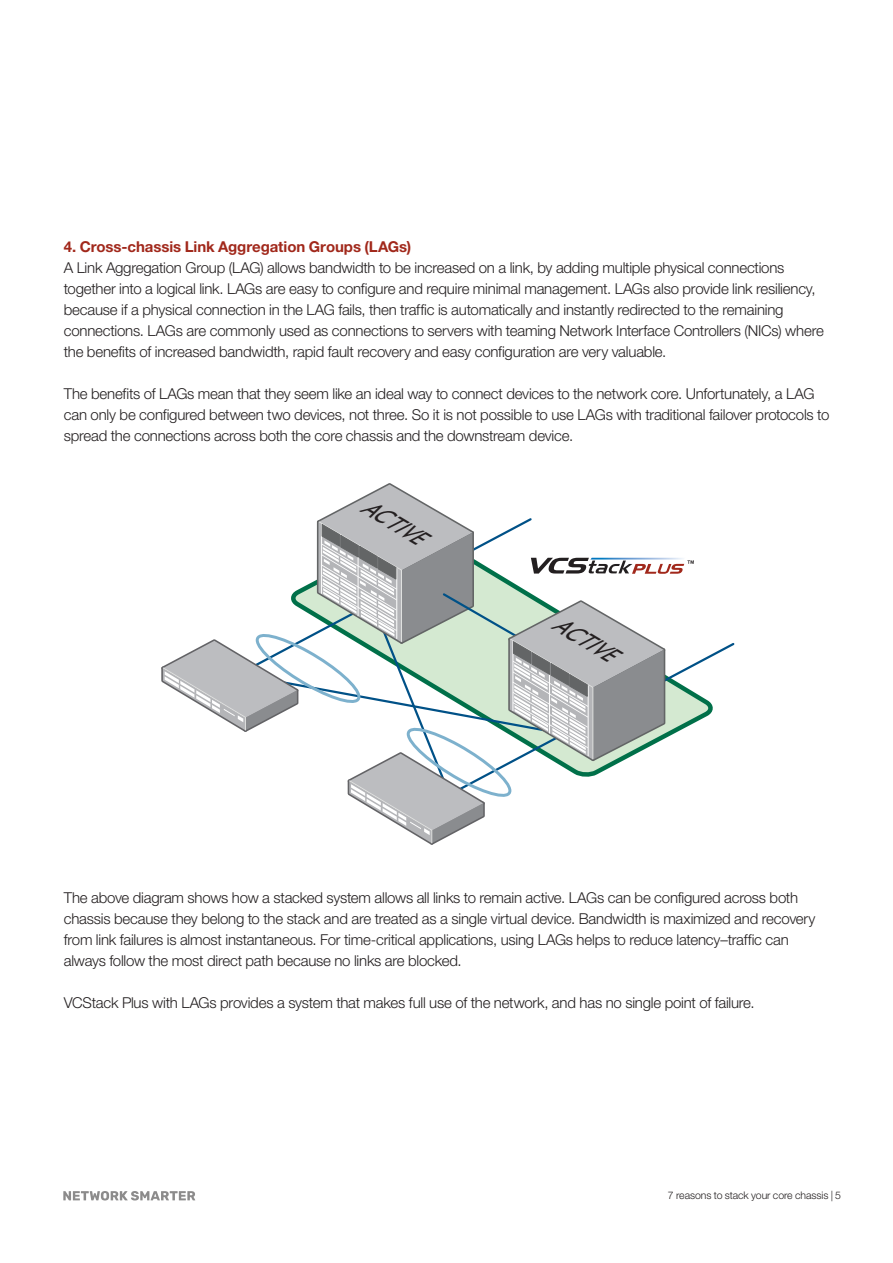
<style>
.page{position:relative;width:893px;height:1263px;background:#fff}
.page>*{position:absolute;margin:0;border:0;box-sizing:border-box;transform-origin:0 0}
.t1{font:italic 24px "Gill Sans Std";color:#231f20;scale:.84 1}
.t2{font:300 15px/21px "Helvetica Neue";letter-spacing:-.015em;color:#231f20}
.t3{font:700 15px "Helvetica Neue";letter-spacing:-.005em;color:#a1281b}
.t4{font:300 10.5px "Helvetica Neue";letter-spacing:-.005em;color:#231f20}
</style>
<div class="page">
<svg style="left:63px;top:1191px;width:132px;height:9px"></svg>
<svg style="left:694px;top:643px;width:41px;height:80px"></svg>
<svg style="left:161px;top:483px;width:533px;height:362px"></svg>
<p class="t3" style="left:64px;top:237px;width:349px">4. Cross-chassis Link Aggregation Groups (LAGs)</p>
<p class="t2" style="left:64px;top:257px;width:762px">A Link Aggregation Group (LAG) allows bandwidth to be increased on a link, by adding multiple physical connections together into a logical link. LAGs are easy to configure and require minimal management. LAGs also provide link resiliency, because if a physical connection in the LAG fails, then traffic is automatically and instantly redirected to the remaining connections. LAGs are commonly used as connections to servers with teaming Network Interface Controllers (NICs) where the benefits of increased bandwidth, rapid fault recovery and easy configuration are very valuable.</p>
<p class="t2" style="left:64px;top:383px;width:767px">The benefits of LAGs mean that they seem like an ideal way to connect devices to the network core. Unfortunately, a LAG can only be configured between two devices, not three. So it is not possible to use LAGs with traditional failover protocols to spread the connections across both the core chassis and the downstream device.</p>
<h1 class="t1" style="left:370px;top:492px;width:81px;rotate:31deg">ACTIVE</h1>
<h1 class="t1" style="left:562px;top:609px;width:81px;rotate:31deg">ACTIVE</h1>
<p class="t2" style="left:64px;top:887px;width:753px">The above diagram shows how a stacked system allows all links to remain active. LAGs can be configured across both chassis because they belong to the stack and are treated as a single virtual device. Bandwidth is maximized and recovery from link failures is almost instantaneous. For time-critical applications, using LAGs helps to reduce latency–traffic can always follow the most direct path because no links are blocked.</p>
<p class="t2" style="left:64px;top:992px;width:692px">VCStack Plus with LAGs provides a system that makes full use of the network, and has no single point of failure.</p>
<p class="t4" style="left:668px;top:1189px;width:175px">7 reasons to stack your core chassis | 5</p>
</div>
